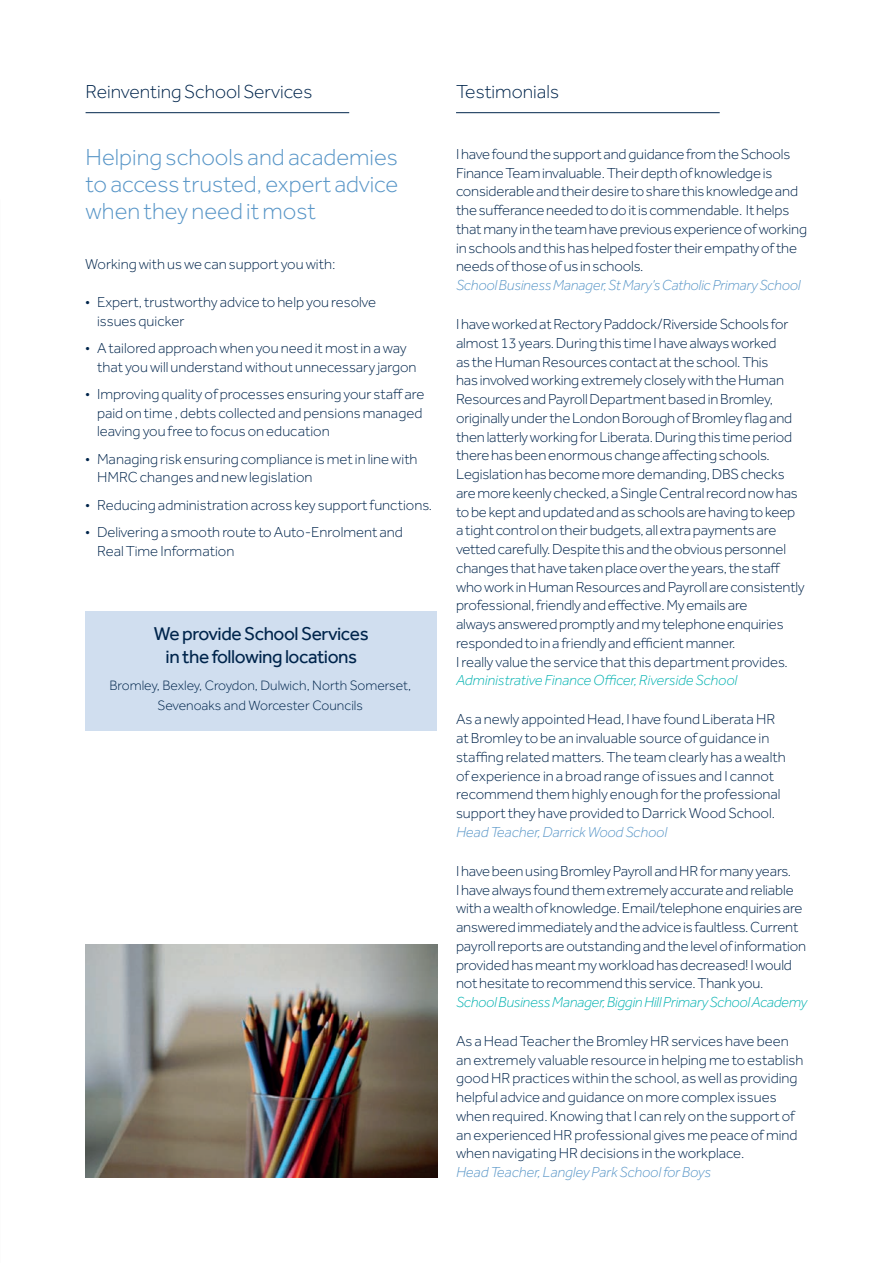
<style>
.page{position:relative;width:893px;height:1263px;background:#fff}
.page>*{position:absolute;margin:0;border:0;box-sizing:border-box;transform-origin:0 0}
.t1{font:300 24px/27px "Effra";color:#5795c7;text-align:justify}
.t2{font:300 19.5px "Effra";color:#00254c}
.t3{font:19.2px/22.5px "Effra";letter-spacing:-.025em;color:#00254c;text-align:center}
.t4{font:300 15px/18.8px "Effra";letter-spacing:-.01em;color:#00254c}
.t5{font:italic 300 15px "Effra";letter-spacing:-.01em;color:#5795c7}
.t6{font:italic 300 15px "Effra";letter-spacing:-.015em;color:#00b1b0}
.t7{font:300 14.1px/19.5px "Effra";color:#00254c;text-align:center}
</style>
<div class="page">
<hr style="left:86px;top:112px;width:263px;height:1px;background:#00254c">
<hr style="left:456px;top:112px;width:264px;height:1px;background:#00254c">
<div style="left:85px;top:611px;width:352px;height:119px;background:#d0deef"></div>
<img style="left:86px;top:944px;width:351px;height:233px">
<h2 class="t2" style="left:86px;top:81px;width:228px">Reinventing School Services</h2>
<h2 class="t2" style="left:456px;top:81px;width:104px">Testimonials</h2>
<h1 class="t1" style="left:86px;top:143px;width:314px">Helping schools and academies to access trusted, expert advice when they need it most</h1>
<p class="t4" style="left:85px;top:255px;width:252px">Working with us we can support you with:</p>
<p class="t4" style="left:97px;top:292px;width:281px;text-indent:-12px">• Expert, trustworthy advice to help you resolve issues quicker</p>
<p class="t4" style="left:97px;top:338px;width:321px;text-indent:-12px">• A tailored approach when you need it most in a way that you will understand without unnecessary jargon</p>
<p class="t4" style="left:97px;top:384px;width:329px;text-indent:-12px">• Improving quality of processes ensuring your staff are paid on time , debts collected and pensions managed leaving you free to focus on education</p>
<p class="t4" style="left:97px;top:449px;width:322px;text-indent:-12px">• Managing risk ensuring compliance is met in line with<br>HMRC changes and new legislation</p>
<p class="t4" style="left:85px;top:495px;width:349px">• Reducing administration across key support functions.</p>
<p class="t4" style="left:97px;top:522px;width:307px;text-indent:-12px">• Delivering a smooth route to Auto-Enrolment and<br>Real Time Information</p>
<p class="t3" style="left:154px;top:622px;width:216px">We provide School Services in the following locations</p>
<p class="t7" style="left:109px;top:676px;width:303px">Bromley, Bexley, Croydon, Dulwich, North Somerset,<br>Sevenoaks and Worcester Councils</p>
<p class="t4" style="left:456px;top:144px;width:352px">I have found the support and guidance from the Schools Finance Team invaluable. Their depth of knowledge is considerable and their desire to share this knowledge and the sufferance needed to do it is commendable. It helps that many in the team have previous experience of working in schools and this has helped foster their empathy of the needs of those of us in schools.</p>
<p class="t5" style="left:456px;top:277px;width:346px">School Business Manager, St Mary’s Catholic Primary School</p>
<p class="t4" style="left:456px;top:315px;width:350px">I have worked at Rectory Paddock/Riverside Schools for almost 13 years. During this time I have always worked<br>as the Human Resources contact at the school. This<br>has involved working extremely closely with the Human Resources and Payroll Department based in Bromley, originally under the London Borough of Bromley flag and then latterly working for Liberata. During this time period there has been enormous change affecting schools.<br>Legislation has become more demanding, DBS checks are more keenly checked, a Single Central record now has to be kept and updated and as schools are having to keep a tight control on their budgets, all extra payments are vetted carefully. Despite this and the obvious personnel changes that have taken place over the years, the staff who work in Human Resources and Payroll are consistently professional, friendly and effective. My emails are<br>always answered promptly and my telephone enquiries responded to in a friendly and efficient manner.<br>I really value the service that this department provides.</p>
<p class="t6" style="left:456px;top:672px;width:283px">Administrative Finance Officer, Riverside School</p>
<p class="t4" style="left:456px;top:710px;width:331px">As a newly appointed Head, I have found Liberata HR at Bromley to be an invaluable source of guidance in staffing related matters. The team clearly has a wealth of experience in a broad range of issues and I cannot recommend them highly enough for the professional support they have provided to Darrick Wood School.</p>
<p class="t5" style="left:456px;top:823px;width:212px">Head Teacher, Darrick Wood School</p>
<p class="t4" style="left:456px;top:861px;width:352px">I have been using Bromley Payroll and HR for many years.<br>I have always found them extremely accurate and reliable with a wealth of knowledge. Email/telephone enquiries are answered immediately and the advice is faultless. Current payroll reports are outstanding and the level of information provided has meant my workload has decreased! I would not hesitate to recommend this service. Thank you.</p>
<p class="t6" style="left:456px;top:993px;width:353px">School Business Manager, Biggin Hill Primary School Academy</p>
<p class="t4" style="left:456px;top:1031px;width:349px">As a Head Teacher the Bromley HR services have been an extremely valuable resource in helping me to establish good HR practices within the school, as well as providing helpful advice and guidance on more complex issues when required. Knowing that I can rely on the support of an experienced HR professional gives me peace of mind when navigating HR decisions in the workplace.</p>
<p class="t5" style="left:456px;top:1164px;width:256px">Head Teacher, Langley Park School for Boys</p>
</div>
